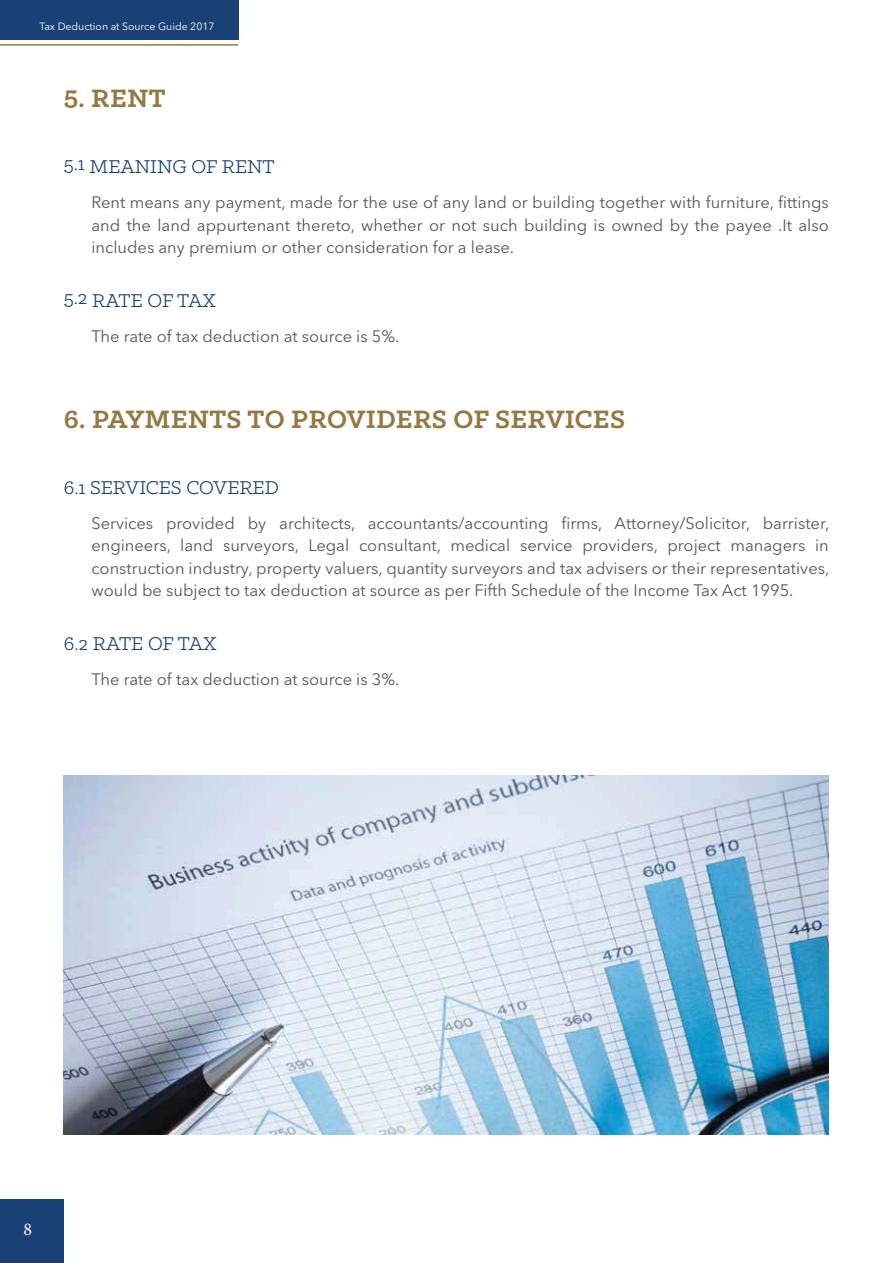
<style>
.page{position:relative;width:893px;height:1263px;background:#fff}
.page>*{position:absolute;margin:0;border:0;box-sizing:border-box;transform-origin:0 0}
.t1{font:700 28.5px "Klinic Slab";letter-spacing:.01em;color:#977742}
.t2{font:21px "Klinic Slab";color:#194176}
.t3{font:18px "Minion Pro";color:#fff}
.t4{font:16.5px/22.5px "Avenir Next LT Pro";color:#575756;text-align:justify}
.t5{font:10.5px "Avenir Next LT Pro";color:#fff}
</style>
<div class="page">
<div style="left:0;top:0;width:238px;height:40px;background:#194176"></div>
<div style="left:0;top:1199px;width:64px;height:64px;background:#194176"></div>
<hr style="left:0;top:44px;width:238px;height:2px;background:#977742">
<img style="left:64px;top:776px;width:765px;height:359px">
<p class="t5" style="left:39px;top:22px;width:177px">Tax Deduction at Source Guide 2017</p>
<h1 class="t1" style="left:64px;top:80px;width:103px">5. RENT</h1>
<p class="t2" style="left:64px;top:153px;width:212px">5.1 MEANING OF RENT</p>
<p class="t4" style="left:91px;top:193px;width:739px">Rent means any payment, made for the use of any land or building together with furniture, fittings and the land appurtenant thereto, whether or not such building is owned by the payee .It also includes any premium or other consideration for a lease.</p>
<p class="t2" style="left:64px;top:287px;width:154px">5.2 RATE OF TAX</p>
<p class="t4" style="left:91px;top:326px;width:310px">The rate of tax deduction at source is 5%.</p>
<h1 class="t1" style="left:64px;top:401px;width:563px">6. PAYMENTS TO PROVIDERS OF SERVICES</h1>
<p class="t2" style="left:64px;top:474px;width:217px">6.1 SERVICES COVERED</p>
<p class="t4" style="left:91px;top:513px;width:739px">Services provided by architects, accountants/accounting firms, Attorney/Solicitor, barrister, engineers, land surveyors, Legal consultant, medical service providers, project managers in construction industry, property valuers, quantity surveyors and tax advisers or their representatives, would be subject to tax deduction at source as per Fifth Schedule of the Income Tax Act 1995.</p>
<p class="t2" style="left:64px;top:630px;width:154px">6.2 RATE OF TAX</p>
<p class="t4" style="left:91px;top:670px;width:310px">The rate of tax deduction at source is 3%.</p>
<p class="t3" style="left:23px;top:1222px;width:10px">8</p>
</div>
